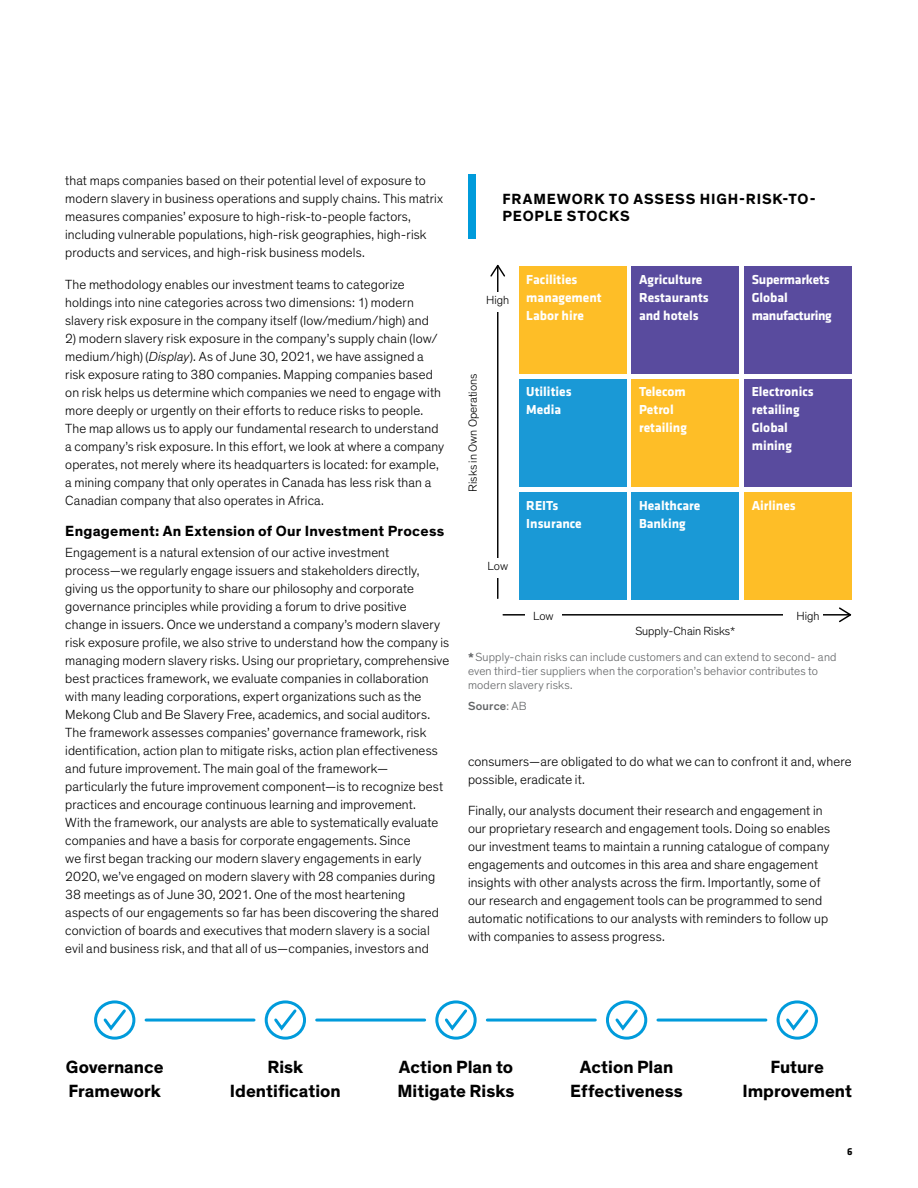
<style>
.page{position:relative;width:918px;height:1188px;background:#fff}
.page>*{position:absolute;margin:0;border:0;box-sizing:border-box;transform-origin:0 0}
.Column_Insert_Theinh{font:700 18px/24.3px "Theinhardt";color:#000;text-align:center}
.Subhead_Level_1_Thei{font:700 15px "Theinhardt";letter-spacing:.02em;color:#000}
.Display_Title_10_11{font:700 15px/16.5px "Theinhardt";letter-spacing:.055em;color:#000}
.Body_Copy_9_12{font:300 13.5px/18px "Theinhardt";letter-spacing:.01em;color:#000}
.t1{font:700 13.5px/18px "Klavika";color:#fff}
.t2{font:700 13.5px/18px "Klavika";letter-spacing:-.02em;color:#fff}
.Display_Footnote_8_9{font:300 12px/14.2px "Theinhardt";letter-spacing:.015em;color:#626466}
.t3{font:300 12px "Theinhardt";color:#000}
.Display_Footnote_8_9-2{font:500 12px "Theinhardt";letter-spacing:.02em;color:#626466}
.t4{font:700 10.5px "Klavika";color:#000}
.s1{font-style:italic}
.s2{font-weight:500}
.s3{font-weight:300}
</style>
<div class="page">
<div style="left:468px;top:174px;width:8px;height:65px;background:#009bdb"></div>
<svg style="left:490px;top:264px;width:15px;height:335px"></svg>
<div style="left:494px;top:292px;width:8px;height:19px;background:#fff"></div>
<div style="left:492px;top:558px;width:9px;height:19px;background:#fff"></div>
<svg style="left:502px;top:607px;width:350px;height:16px"></svg>
<div style="left:783px;top:611px;width:40px;height:8px;background:#fff"></div>
<div style="left:525px;top:609px;width:37px;height:9px;background:#fff"></div>
<div style="left:519px;top:266px;width:107px;height:108px;background:#febe27"></div>
<div style="left:632px;top:266px;width:107px;height:108px;background:#594b9e"></div>
<div style="left:744px;top:266px;width:108px;height:108px;background:#594b9e"></div>
<div style="left:519px;top:379px;width:107px;height:107px;background:#1a99d6"></div>
<div style="left:632px;top:379px;width:107px;height:107px;background:#febe27"></div>
<div style="left:744px;top:379px;width:108px;height:107px;background:#594b9e"></div>
<div style="left:519px;top:492px;width:107px;height:108px;background:#1a99d6"></div>
<div style="left:632px;top:492px;width:107px;height:108px;background:#1a99d6"></div>
<div style="left:744px;top:492px;width:108px;height:108px;background:#febe27"></div>
<div style="left:94px;top:1000px;width:41px;height:40px;border:3px solid #009bdb;border-radius:50%"></div>
<svg style="left:101px;top:1007px;width:28px;height:26px"></svg>
<div style="left:265px;top:1000px;width:41px;height:40px;border:3px solid #009bdb;border-radius:50%"></div>
<svg style="left:272px;top:1007px;width:27px;height:26px"></svg>
<div style="left:435px;top:1000px;width:42px;height:40px;border:3px solid #009bdb;border-radius:50%"></div>
<svg style="left:442px;top:1007px;width:28px;height:26px"></svg>
<div style="left:606px;top:1000px;width:41px;height:40px;border:3px solid #009bdb;border-radius:50%"></div>
<svg style="left:613px;top:1007px;width:27px;height:26px"></svg>
<div style="left:777px;top:1000px;width:41px;height:40px;border:3px solid #009bdb;border-radius:50%"></div>
<svg style="left:783px;top:1007px;width:28px;height:26px"></svg>
<hr style="left:146px;top:1019px;width:108px;height:3px;background:#009bdb">
<hr style="left:317px;top:1019px;width:108px;height:3px;background:#009bdb">
<hr style="left:487px;top:1019px;width:108px;height:3px;background:#009bdb">
<hr style="left:658px;top:1019px;width:108px;height:3px;background:#009bdb">
<p class="Body_Copy_9_12" style="left:65px;top:172px;width:379px">that maps companies based on their potential level of exposure to modern slavery in business operations and supply chains. This matrix measures companies’ exposure to high-risk-to-people factors, including vulnerable populations, high-risk geographies, high-risk products and services, and high-risk business models.</p>
<p class="Body_Copy_9_12" style="left:65px;top:275px;width:365px">The methodology enables our investment teams to categorize holdings into nine categories across two dimensions: 1) modern slavery risk exposure in the company itself (low/medium/high) and</p>
<p class="Body_Copy_9_12" style="left:65px;top:329px;width:381px">2) modern slavery risk exposure in the company’s supply chain (low/ medium/high) (<span class="s1">Display</span>). As of June 30, 2021, we have assigned a risk exposure rating to 380 companies. Mapping companies based on risk helps us determine which companies we need to engage with more deeply or urgently on their efforts to reduce risks to people.<br>The map allows us to apply our fundamental research to understand a company’s risk exposure. In this effort, we look at where a company operates, not merely where its headquarters is located: for example, a mining company that only operates in Canada has less risk than a Canadian company that also operates in Africa.</p>
<p class="Subhead_Level_1_Thei" style="left:65px;top:522px;width:381px">Engagement: An Extension of Our Investment Process</p>
<p class="Body_Copy_9_12" style="left:65px;top:544px;width:386px">Engagement is a natural extension of our active investment process—we regularly engage issuers and stakeholders directly, giving us the opportunity to share our philosophy and corporate governance principles while providing a forum to drive positive change in issuers. Once we understand a company’s modern slavery risk exposure profi le, we also strive to understand how the company is managing modern slavery risks. Using our proprietary, comprehensive best practices framework, we evaluate companies in collaboration with many leading corporations, expert organizations such as the Mekong Club and Be Slavery Free, academics, and social auditors.<br>The framework assesses companies’ governance framework, risk identification, action plan to mitigate risks, action plan effectiveness and future improvement. The main goal of the framework— particularly the future improvement component—is to recognize best practices and encourage continuous learning and improvement.<br>With the framework, our analysts are able to systematically evaluate companies and have a basis for corporate engagements. Since<br>we fi rst began tracking our modern slavery engagements in early 2020, we’ve engaged on modern slavery with 28 companies during 38 meetings as of June 30, 2021. One of the most heartening aspects of our engagements so far has been discovering the shared conviction of boards and executives that modern slavery is a social evil and business risk, and that all of us—companies, investors and</p>
<p class="Display_Title_10_11" style="left:503px;top:191px;width:315px">FRAMEWORK TO ASSESS HIGH-RISK-TO-<br>PEOPLE STOCKS</p>
<p class="t3" style="left:486px;top:293px;width:24px">High</p>
<p class="t1" style="left:526px;top:269px;width:77px">Facilities management<br>Labor hire</p>
<p class="t1" style="left:639px;top:269px;width:71px">Agriculture<br>Restaurants and hotels</p>
<p class="t2" style="left:752px;top:269px;width:81px">Supermarkets<br>Global manufacturing</p>
<p class="t3" style="left:466px;top:492px;width:119px;rotate:-90deg">Risks in Own Operations</p>
<p class="t3" style="left:488px;top:559px;width:22px">Low</p>
<p class="t1" style="left:526px;top:382px;width:47px">Utilities<br>Media</p>
<p class="t1" style="left:639px;top:382px;width:49px">Telecom<br>Petrol retailing</p>
<p class="t1" style="left:752px;top:382px;width:64px">Electronics retailing<br>Global mining</p>
<p class="t1" style="left:526px;top:496px;width:57px">REITs<br>Insurance</p>
<p class="t1" style="left:639px;top:496px;width:63px">Healthcare<br>Banking</p>
<p class="t1" style="left:752px;top:496px;width:46px">Airlines</p>
<p class="t3" style="left:533px;top:609px;width:22px">Low</p>
<p class="t3" style="left:797px;top:609px;width:24px">High</p>
<p class="Display_Footnote_8_9" style="left:468px;top:650px;width:370px"><span class="s2">*</span> Supply-chain risks can include customers and can extend to second- and even third-tier suppliers when the corporation’s behavior contributes to modern slavery risks.</p>
<p class="Display_Footnote_8_9-2" style="left:468px;top:699px;width:60px">Source<span class="s3">: AB</span></p>
<p class="t3" style="left:635px;top:624px;width:101px">Supply-Chain Risks*</p>
<p class="Body_Copy_9_12" style="left:468px;top:752px;width:385px">consumers—are obligated to do what we can to confront it and, where possible, eradicate it.</p>
<p class="Body_Copy_9_12" style="left:468px;top:802px;width:364px">Finally, our analysts document their research and engagement in our proprietary research and engagement tools. Doing so enables our investment teams to maintain a running catalogue of company engagements and outcomes in this area and share engagement insights with other analysts across the fi rm. Importantly, some of our research and engagement tools can be programmed to send automatic notifications to our analysts with reminders to follow up with companies to assess progress.</p>
<p class="Column_Insert_Theinh" style="left:66px;top:1055px;width:99px;text-align:left">Governance<br>Framework</p>
<p class="Column_Insert_Theinh" style="left:230px;top:1055px;width:112px">Risk<br>Identification</p>
<p class="Column_Insert_Theinh" style="left:398px;top:1055px;width:118px;text-align:left">Action Plan to<br>Mitigate Risks</p>
<p class="Column_Insert_Theinh" style="left:570px;top:1055px;width:114px">Action Plan<br>Effectiveness</p>
<p class="Column_Insert_Theinh" style="left:742px;top:1055px;width:111px">Future<br>Improvement</p>
<p class="t4" style="left:847px;top:1144px;width:7px">6</p>
</div>
